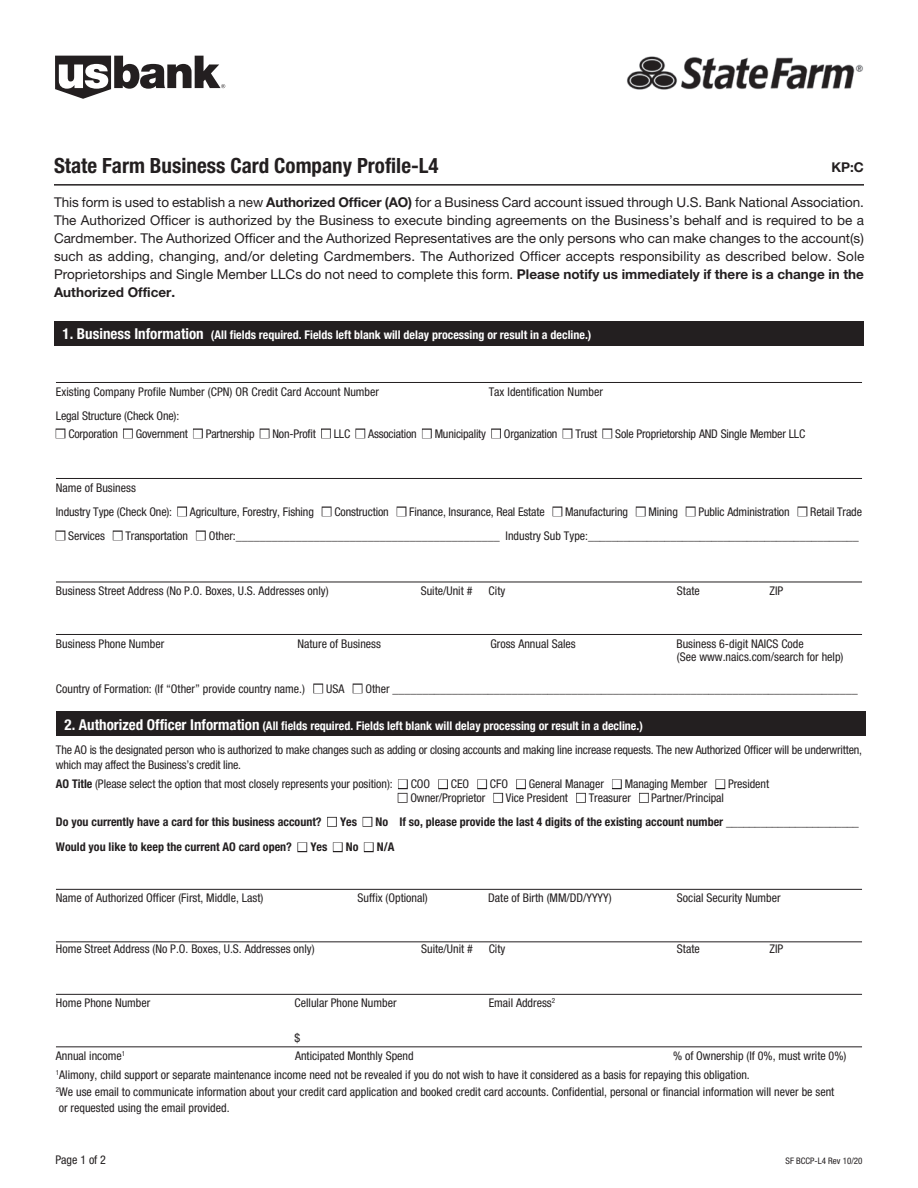
<style>
.page{position:relative;width:918px;height:1188px;background:#fff}
.page>*{position:absolute;margin:0;border:0;box-sizing:border-box;transform-origin:0 0}
.t1{font:700 condensed 21px "Helvetica Neue";color:#231f20}
.t2{font:13.5px/18px "Helvetica Neue";color:#231f20;text-align:justify}
.t3{font:700 13.5px "Helvetica Neue";color:#231f20}
.t4{font:condensed 12px/15px "Helvetica Neue";color:#231f20}
.t5{font:700 condensed 12px "Helvetica Neue";color:#fff}
.t6{font:700 condensed 12px "Helvetica Neue";color:#231f20}
.t7{font:condensed 9px "Helvetica Neue";color:#231f20}
.s1{font-weight:700}
.s2{font-size:15px}
.s3{font-weight:400}
</style>
<div class="page">
<svg style="left:55px;top:56px;width:170px;height:43px"></svg>
<hr style="left:56px;top:889px;width:806px;height:1px;background:#231f20">
<hr style="left:56px;top:941px;width:806px;height:1px;background:#231f20">
<hr style="left:56px;top:994px;width:806px;height:1px;background:#231f20">
<hr style="left:56px;top:1046px;width:806px;height:1px;background:#231f20">
<div style="left:56px;top:712px;width:810px;height:24px;background:#231f20"></div>
<hr style="left:56px;top:382px;width:806px;height:1px;background:#231f20">
<hr style="left:56px;top:478px;width:806px;height:1px;background:#231f20">
<hr style="left:56px;top:582px;width:806px;height:1px;background:#231f20">
<hr style="left:56px;top:634px;width:806px;height:1px;background:#231f20">
<div style="left:54px;top:321px;width:810px;height:25px;background:#231f20"></div>
<hr style="left:54px;top:184px;width:810px;height:2px;background:#231f20">
<img style="left:627px;top:56px;width:236px;height:34px">
<h1 class="t1" style="left:54px;top:153px;width:386px">State Farm Business Card Company Profile-L4</h1>
<p class="t3" style="left:831px;top:159px;width:34px">KP:C</p>
<p class="t2" style="left:54px;top:193px;width:812px">This form is used to establish a new <span class="s1">Authorized Officer (AO)</span> for a Business Card account issued through U.S. Bank National Association.<br>The Authorized Officer is authorized by the Business to execute binding agreements on the Business’s behalf and is required to be a Cardmember. The Authorized Officer and the Authorized Representatives are the only persons who can make changes to the account(s) such as adding, changing, and/or deleting Cardmembers. The Authorized Officer accepts responsibility as described below. Sole Proprietorships and Single Member LLCs do not need to complete this form. <span class="s1">Please notify us immediately if there is a change in the Authorized Officer.</span></p>
<p class="t5" style="left:63px;top:328px;width:530px"><span class="s2">1. Business Information</span> (All fields required. Fields left blank will delay processing or result in a decline.)</p>
<p class="t4" style="left:56px;top:384px;width:325px">Existing Company Profile Number (CPN) OR Credit Card Account Number</p>
<p class="t4" style="left:489px;top:384px;width:116px">Tax Identification Number</p>
<p class="t4" style="left:56px;top:408px;width:125px">Legal Structure (Check One):</p>
<p class="t4" style="left:56px;top:426px;width:63px">■ Corporation</p>
<p class="t4" style="left:123px;top:426px;width:66px">■ Government</p>
<p class="t4" style="left:193px;top:426px;width:63px">■ Partnership</p>
<p class="t4" style="left:260px;top:426px;width:57px">■ Non-Profit</p>
<p class="t4" style="left:321px;top:426px;width:30px">■ LLC</p>
<p class="t4" style="left:356px;top:426px;width:63px">■ Association</p>
<p class="t4" style="left:422px;top:426px;width:65px">■ Municipality</p>
<p class="t4" style="left:492px;top:426px;width:68px">■ Organization</p>
<p class="t4" style="left:563px;top:426px;width:36px">■ Trust</p>
<p class="t4" style="left:603px;top:426px;width:204px">■ Sole Proprietorship AND Single Member LLC</p>
<p class="t4" style="left:56px;top:480px;width:81px">Name of Business</p>
<p class="t4" style="left:56px;top:504px;width:259px">Industry Type (Check One): ■ Agriculture, Forestry, Fishing</p>
<p class="t4" style="left:322px;top:504px;width:68px">■ Construction</p>
<p class="t4" style="left:397px;top:504px;width:149px">■ Finance, Insurance, Real Estate</p>
<p class="t4" style="left:553px;top:504px;width:77px">■ Manufacturing</p>
<p class="t4" style="left:636px;top:504px;width:43px">■ Mining</p>
<p class="t4" style="left:686px;top:504px;width:105px">■ Public Administration</p>
<p class="t4" style="left:798px;top:504px;width:66px">■ Retail Trade</p>
<p class="t4" style="left:56px;top:528px;width:51px">■ Services</p>
<p class="t4" style="left:113px;top:528px;width:76px">■ Transportation</p>
<p class="t4" style="left:196px;top:528px;width:305px">■ Other:____________________________________________</p>
<p class="t4" style="left:506px;top:528px;width:355px">Industry Sub Type:______________________________________________</p>
<p class="t4" style="left:56px;top:583px;width:274px">Business Street Address (No P.O. Boxes, U.S. Addresses only)</p>
<p class="t4" style="left:421px;top:583px;width:53px">Suite/Unit #</p>
<p class="t4" style="left:489px;top:583px;width:18px">City</p>
<p class="t4" style="left:677px;top:583px;width:24px">State</p>
<p class="t4" style="left:769px;top:583px;width:15px">ZIP</p>
<p class="t4" style="left:56px;top:636px;width:110px">Business Phone Number</p>
<p class="t4" style="left:297px;top:636px;width:85px">Nature of Business</p>
<p class="t4" style="left:490px;top:636px;width:87px">Gross Annual Sales</p>
<p class="t4" style="left:677px;top:637px;width:168px;line-height:13.5px">Business 6-digit NAICS Code<br>(See www.naics.com/search for help)</p>
<p class="t4" style="left:56px;top:681px;width:251px">Country of Formation: (If “Other” provide country name.)</p>
<p class="t4" style="left:314px;top:681px;width:32px">■ USA</p>
<p class="t4" style="left:353px;top:681px;width:506px">■ Other ______________________________________________________________________________</p>
<p class="t5" style="left:65px;top:718px;width:580px"><span class="s2">2. Authorized Officer Information</span> (All fields required. Fields left blank will delay processing or result in a decline.)</p>
<p class="t4" style="left:56px;top:742px;width:808px">The AO is the designated person who is authorized to make changes such as adding or closing accounts and making line increase requests. The new Authorized Officer will be underwritten, which may affect the Business’s credit line.</p>
<p class="t4" style="left:56px;top:777px;width:338px"><span class="s1">AO Title</span> (Please select the option that most closely represents your position):</p>
<p class="t4" style="left:398px;top:777px;width:33px">■ COO</p>
<p class="t4" style="left:439px;top:777px;width:32px">■ CEO</p>
<p class="t4" style="left:478px;top:777px;width:32px">■ CFO</p>
<p class="t4" style="left:516px;top:777px;width:89px">■ General Manager</p>
<p class="t4" style="left:612px;top:777px;width:97px">■ Managing Member</p>
<p class="t4" style="left:716px;top:777px;width:55px">■ President</p>
<p class="t4" style="left:398px;top:790px;width:89px">■ Owner/Proprietor</p>
<p class="t4" style="left:494px;top:790px;width:76px">■ Vice President</p>
<p class="t4" style="left:576px;top:790px;width:56px">■ Treasurer</p>
<p class="t4" style="left:639px;top:790px;width:86px">■ Partner/Principal</p>
<p class="t6" style="left:56px;top:814px;width:267px">Do you currently have a card for this business account?</p>
<p class="t6" style="left:327px;top:814px;width:31px">■ Yes</p>
<p class="t6" style="left:363px;top:814px;width:27px">■ No</p>
<p class="t6" style="left:399px;top:814px;width:461px">If so, please provide the last 4 digits of the existing account number <span class="s3">_______________________</span></p>
<p class="t6" style="left:56px;top:840px;width:238px">Would you like to keep the current AO card open?</p>
<p class="t6" style="left:298px;top:840px;width:31px">■ Yes</p>
<p class="t6" style="left:333px;top:840px;width:27px">■ No</p>
<p class="t6" style="left:364px;top:840px;width:32px">■ N/A</p>
<p class="t4" style="left:56px;top:891px;width:209px">Name of Authorized Officer (First, Middle, Last)</p>
<p class="t4" style="left:358px;top:891px;width:72px">Suffix (Optional)</p>
<p class="t4" style="left:488px;top:891px;width:125px">Date of Birth (MM/DD/YYYY)</p>
<p class="t4" style="left:677px;top:891px;width:105px">Social Security Number</p>
<p class="t4" style="left:56px;top:942px;width:260px">Home Street Address (No P.O. Boxes, U.S. Addresses only)</p>
<p class="t4" style="left:421px;top:942px;width:53px">Suite/Unit #</p>
<p class="t4" style="left:489px;top:942px;width:18px">City</p>
<p class="t4" style="left:677px;top:942px;width:24px">State</p>
<p class="t4" style="left:769px;top:942px;width:15px">ZIP</p>
<p class="t4" style="left:56px;top:996px;width:96px">Home Phone Number</p>
<p class="t4" style="left:295px;top:996px;width:103px">Cellular Phone Number</p>
<p class="t4" style="left:489px;top:996px;width:68px">Email Address<sup>2</sup></p>
<p class="t4" style="left:295px;top:1030px;width:7px">$</p>
<p class="t4" style="left:56px;top:1048px;width:71px">Annual income<sup>1</sup></p>
<p class="t4" style="left:295px;top:1048px;width:120px">Anticipated Monthly Spend</p>
<p class="t4" style="left:673px;top:1048px;width:175px">% of Ownership (If 0%, must write 0%)</p>
<p class="t4" style="left:56px;top:1068px;width:695px"><sup>1</sup>Alimony, child support or separate maintenance income need not be revealed if you do not wish to have it considered as a basis for repaying this obligation.</p>
<p class="t4" style="left:56px;top:1083px;width:780px;line-height:16.5px"><sup>2</sup>We use email to communicate information about your credit card application and booked credit card accounts. Confidential, personal or financial information will never be sent or requested using the email provided.</p>
<p class="t4" style="left:56px;top:1153px;width:52px">Page 1 of 2</p>
<p class="t7" style="left:786px;top:1156px;width:78px">SF BCCP-L4 Rev 10/20</p>
</div>
